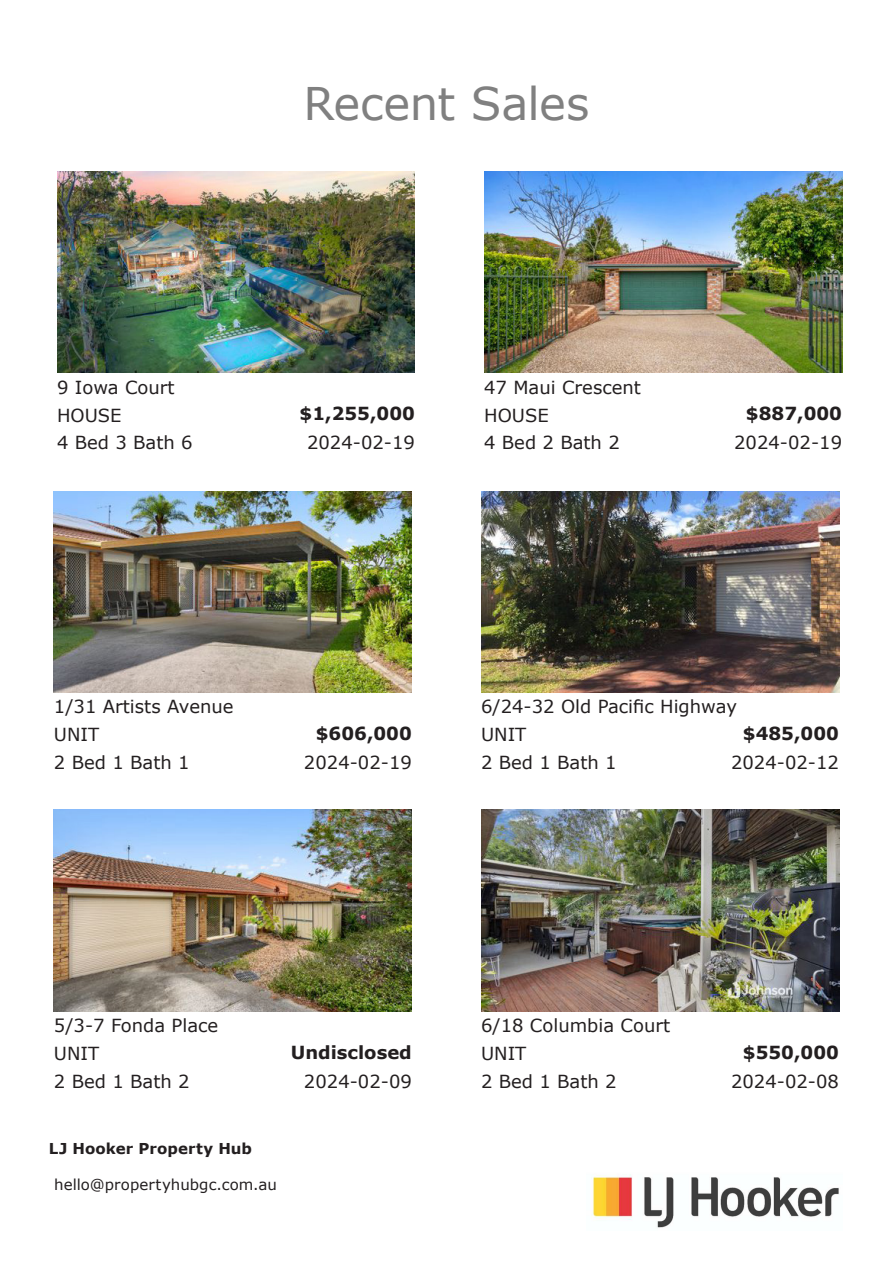
<style>
.page{position:relative;width:893px;height:1263px;background:#fff}
.page>*{position:absolute;margin:0;border:0;box-sizing:border-box;transform-origin:0 0}
.t1{font:45px "Verdana";letter-spacing:-.01em;color:#808080}
.t2{font:18px "Verdana";color:#231f20}
.t3{font:700 18px "Verdana";color:#231f20}
.t4{font:15px "Verdana";letter-spacing:.005em;color:#231f20}
.t5{font:700 15px "Verdana";letter-spacing:.01em;color:#231f20}
</style>
<div class="page">
<img style="left:593px;top:1174px;width:246px;height:54px">
<img style="left:57px;top:171px;width:358px;height:202px">
<img style="left:484px;top:171px;width:358px;height:202px">
<img style="left:54px;top:491px;width:358px;height:201px">
<img style="left:481px;top:491px;width:358px;height:201px">
<img style="left:54px;top:810px;width:358px;height:201px">
<img style="left:481px;top:810px;width:358px;height:201px">
<h1 class="t1" style="left:304px;top:86px;width:287px">Recent Sales</h1>
<p class="t2" style="left:57px;top:380px;width:119px">9 Iowa Court</p>
<p class="t2" style="left:484px;top:380px;width:158px">47 Maui Crescent</p>
<p class="t2" style="left:57px;top:408px;width:66px">HOUSE</p>
<p class="t3" style="left:300px;top:406px;width:117px">$1,255,000</p>
<p class="t2" style="left:484px;top:408px;width:66px">HOUSE</p>
<p class="t3" style="left:746px;top:406px;width:98px">$887,000</p>
<p class="t2" style="left:57px;top:436px;width:137px">4 Bed 3 Bath 6</p>
<p class="t2" style="left:307px;top:436px;width:109px">2024-02-19</p>
<p class="t2" style="left:484px;top:436px;width:137px">4 Bed 2 Bath 2</p>
<p class="t2" style="left:734px;top:436px;width:109px">2024-02-19</p>
<p class="t2" style="left:54px;top:700px;width:181px">1/31 Artists Avenue</p>
<p class="t2" style="left:54px;top:727px;width:47px">UNIT</p>
<p class="t2" style="left:54px;top:755px;width:137px">2 Bed 1 Bath 1</p>
<p class="t3" style="left:316px;top:726px;width:98px">$606,000</p>
<p class="t2" style="left:304px;top:755px;width:109px">2024-02-19</p>
<p class="t2" style="left:481px;top:694px;width:257px">6/24-32 Old Pacific Highway</p>
<p class="t2" style="left:731px;top:755px;width:109px">2024-02-12</p>
<p class="t3" style="left:743px;top:726px;width:98px">$485,000</p>
<p class="t2" style="left:481px;top:727px;width:47px">UNIT</p>
<p class="t2" style="left:481px;top:755px;width:137px">2 Bed 1 Bath 1</p>
<p class="t2" style="left:54px;top:1018px;width:166px">5/3-7 Fonda Place</p>
<p class="t2" style="left:481px;top:1018px;width:191px">6/18 Columbia Court</p>
<p class="t2" style="left:54px;top:1046px;width:47px">UNIT</p>
<p class="t3" style="left:291px;top:1045px;width:123px">Undisclosed</p>
<p class="t2" style="left:481px;top:1046px;width:47px">UNIT</p>
<p class="t3" style="left:743px;top:1045px;width:98px">$550,000</p>
<p class="t2" style="left:54px;top:1074px;width:137px">2 Bed 1 Bath 2</p>
<p class="t2" style="left:304px;top:1074px;width:109px">2024-02-09</p>
<p class="t2" style="left:481px;top:1074px;width:137px">2 Bed 1 Bath 2</p>
<p class="t2" style="left:731px;top:1074px;width:109px">2024-02-08</p>
<p class="t5" style="left:49px;top:1143px;width:205px">LJ Hooker Property Hub</p>
<p class="t4" style="left:54px;top:1179px;width:224px">hello@propertyhubgc.com.au</p>
</div>
